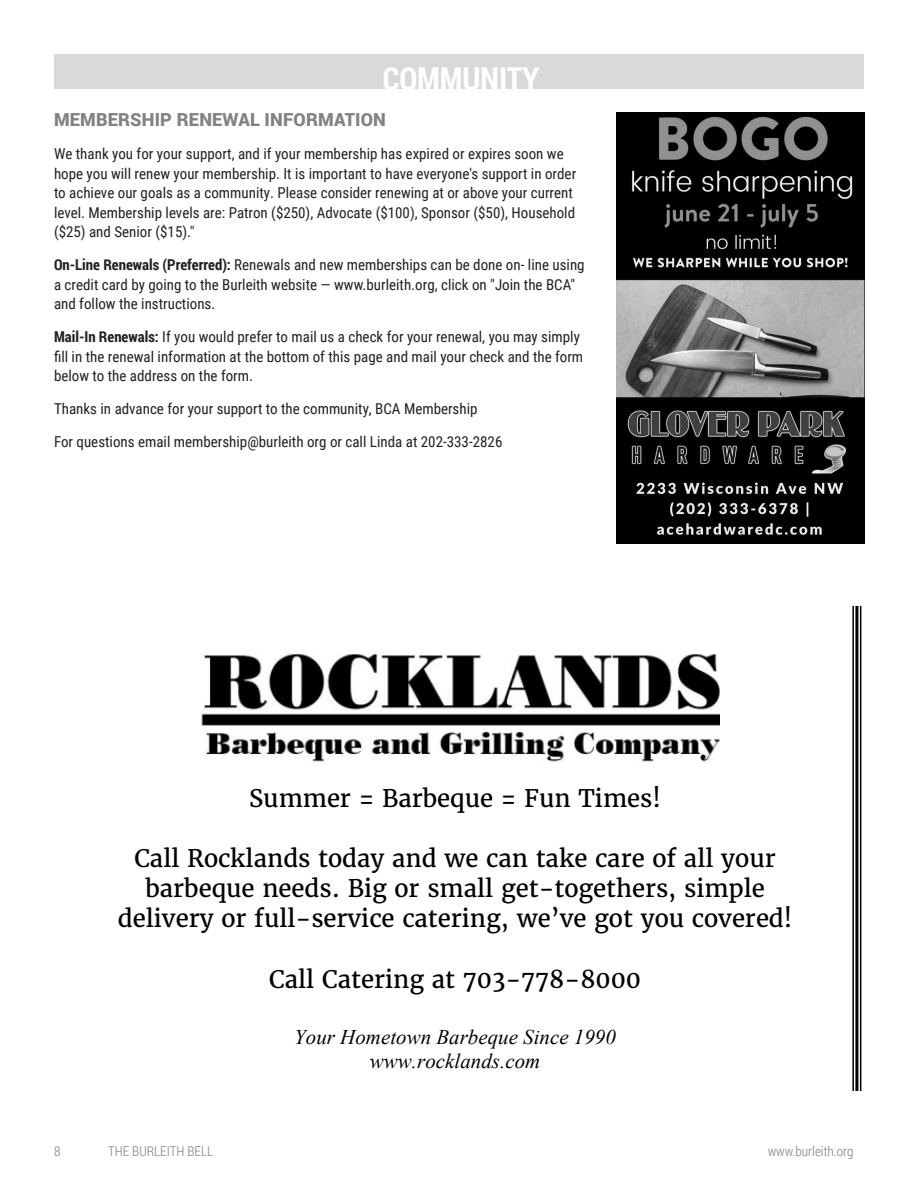
<style>
.page{position:relative;width:918px;height:1188px;background:#fff}
.page>*{position:absolute;margin:0;border:0;box-sizing:border-box;transform-origin:0 0}
.t1{font:700 31.5px "Roboto Condensed";letter-spacing:-.005em;color:#fff}
.t2{font:24.15px/30.3px "Merriweather";letter-spacing:-.005em;color:#000;text-align:center}
.t3{font:italic 20.85px/24.5px "Times New Roman";letter-spacing:.005em;color:#000;text-align:center}
.univers-general_para{font:900 18px "Roboto";letter-spacing:.01em;color:#808285}
.univers-general_para-2{font:15px/19.5px "Roboto Condensed";color:#231f20}
.t4{font:300 13.5px "Roboto Condensed";color:#808285}
.s1{font-weight:700}
</style>
<div class="page">
<div style="left:54px;top:54px;width:810px;height:35px;background:#d8d9db"></div>
<img style="left:616px;top:113px;width:249px;height:431px">
<hr style="left:860px;top:606px;width:1px;height:485px;background:#000">
<hr style="left:855px;top:606px;width:3px;height:485px;background:#000">
<hr style="left:852px;top:606px;width:2px;height:485px;background:#000">
<img style="left:201px;top:654px;width:519px;height:107px">
<p class="t1" style="left:383px;top:57px;width:158px">COMMUNITY</p>
<p class="univers-general_para" style="left:54px;top:107px;width:333px">MEMBERSHIP RENEWAL INFORMATION</p>
<p class="univers-general_para-2" style="left:54px;top:143px;width:524px">We thank you for your support, and if your membership has expired or expires soon we hope you will renew your membership. It is important to have everyone's support in order to achieve our goals as a community. Please consider renewing at or above your current level. Membership levels are: Patron ($250), Advocate ($100), Sponsor ($50), Household ($25) and Senior ($15)."</p>
<p class="univers-general_para-2" style="left:54px;top:254px;width:532px"><span class="s1">On-Line Renewals (Preferred):</span> Renewals and new memberships can be done on- line using a credit card by going to the Burleith website — www.burleith.org, click on "Join the BCA" and follow the instructions.</p>
<p class="univers-general_para-2" style="left:54px;top:326px;width:531px"><span class="s1">Mail-In Renewals:</span> If you would prefer to mail us a check for your renewal, you may simply fill in the renewal information at the bottom of this page and mail your check and the form below to the address on the form.</p>
<p class="univers-general_para-2" style="left:54px;top:398px;width:425px">Thanks in advance for your support to the community, BCA Membership</p>
<p class="univers-general_para-2" style="left:54px;top:431px;width:450px">For questions email membership@burleith org or call Linda at 202-333-2826</p>
<p class="t2" style="left:249px;top:783px;width:413px">Summer = Barbeque = Fun Times!</p>
<p class="t2" style="left:118px;top:843px;width:676px">Call Rocklands today and we can take care of all your barbeque needs. Big or small get-togethers, simple delivery or full-service catering, we’ve got you covered!</p>
<p class="t2" style="left:269px;top:964px;width:373px">Call Catering at 703-778-8000</p>
<p class="t3" style="left:294px;top:1024px;width:323px">Your Hometown Barbeque Since 1990 www.rocklands.com</p>
<p class="t4" style="left:54px;top:1141px;width:8px">8</p>
<p class="t4" style="left:108px;top:1141px;width:107px">THE BURLEITH BELL</p>
<p class="t4" style="left:768px;top:1141px;width:87px">www.burleith.org</p>
</div>
